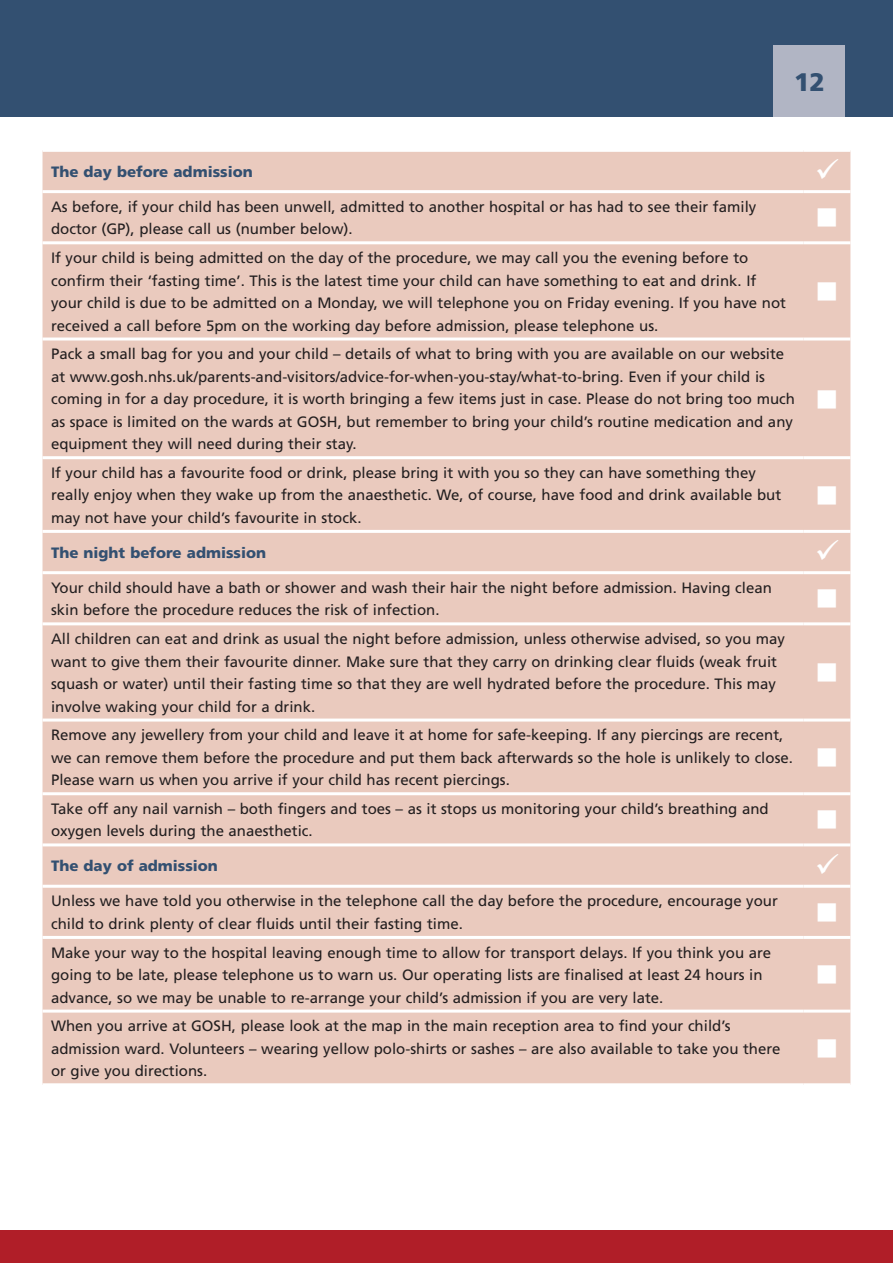
<style>
.page{position:relative;width:893px;height:1263px;background:#fff}
.page>*{position:absolute;margin:0;border:0;box-sizing:border-box;transform-origin:0 0}
.t1{font:31.5px "Wingdings";color:#fff}
.t2{font:900 25.35px "Frutiger";color:#335071}
.t3{font:15px/22.5px "Frutiger";color:#231f20}
.t4{font:900 15px "Frutiger";color:#335071}
</style>
<div class="page">
<div style="left:0;top:0;width:893px;height:117px;background:#335071"></div>
<div style="left:773px;top:45px;width:72px;height:72px;background:#b1b5c4"></div>
<div style="left:0;top:1230px;width:893px;height:33px;background:#b01e28"></div>
<div style="left:43px;top:152px;width:807px;height:931px;background:#eacabe"></div>
<hr style="left:43px;top:190px;width:761px;height:3px;background:#fff">
<hr style="left:804px;top:190px;width:46px;height:3px;background:#fff">
<hr style="left:43px;top:241px;width:761px;height:3px;background:#fff">
<hr style="left:804px;top:241px;width:46px;height:3px;background:#fff">
<hr style="left:43px;top:337px;width:761px;height:3px;background:#fff">
<hr style="left:804px;top:337px;width:46px;height:3px;background:#fff">
<hr style="left:43px;top:456px;width:761px;height:3px;background:#fff">
<hr style="left:804px;top:456px;width:46px;height:3px;background:#fff">
<hr style="left:43px;top:530px;width:761px;height:3px;background:#fff">
<hr style="left:804px;top:530px;width:46px;height:3px;background:#fff">
<hr style="left:43px;top:571px;width:761px;height:3px;background:#fff">
<hr style="left:804px;top:571px;width:46px;height:3px;background:#fff">
<hr style="left:43px;top:622px;width:761px;height:3px;background:#fff">
<hr style="left:804px;top:622px;width:46px;height:3px;background:#fff">
<hr style="left:43px;top:718px;width:761px;height:3px;background:#fff">
<hr style="left:804px;top:718px;width:46px;height:3px;background:#fff">
<hr style="left:43px;top:792px;width:761px;height:3px;background:#fff">
<hr style="left:804px;top:792px;width:46px;height:3px;background:#fff">
<hr style="left:43px;top:843px;width:761px;height:3px;background:#fff">
<hr style="left:804px;top:843px;width:46px;height:3px;background:#fff">
<hr style="left:43px;top:885px;width:761px;height:3px;background:#fff">
<hr style="left:804px;top:885px;width:46px;height:3px;background:#fff">
<hr style="left:43px;top:936px;width:761px;height:3px;background:#fff">
<hr style="left:804px;top:936px;width:46px;height:3px;background:#fff">
<hr style="left:43px;top:1009px;width:761px;height:3px;background:#fff">
<hr style="left:804px;top:1009px;width:46px;height:3px;background:#fff">
<svg style="left:817px;top:159px;width:21px;height:20px"></svg>
<svg style="left:817px;top:540px;width:21px;height:20px"></svg>
<svg style="left:817px;top:853px;width:21px;height:21px"></svg>
<h2 class="t2" style="left:794px;top:67px;width:32px">12</h2>
<p class="t4" style="left:51px;top:162px;width:203px">The day before admission</p>
<p class="t3" style="left:51px;top:195px;width:707px">As before, if your child has been unwell, admitted to another hospital or has had to see their family doctor (GP), please call us (number below).</p>
<h1 class="t1" style="left:815px;top:201px;width:20px">■</h1>
<p class="t3" style="left:51px;top:246px;width:736px">If your child is being admitted on the day of the procedure, we may call you the evening before to confirm their ‘fasting time’. This is the latest time your child can have something to eat and drink. If your child is due to be admitted on a Monday, we will telephone you on Friday evening. If you have not received a call before 5pm on the working day before admission, please telephone us.</p>
<h1 class="t1" style="left:815px;top:275px;width:20px">■</h1>
<p class="t3" style="left:51px;top:343px;width:745px">Pack a small bag for you and your child – details of what to bring with you are available on our website at www.gosh.nhs.uk/parents-and-visitors/advice-for-when-you-stay/what-to-bring. Even if your child is coming in for a day procedure, it is worth bringing a few items just in case. Please do not bring too much as space is limited on the wards at GOSH, but remember to bring your child’s routine medication and any equipment they will need during their stay.</p>
<p class="t3" style="left:51px;top:461px;width:732px">If your child has a favourite food or drink, please bring it with you so they can have something they really enjoy when they wake up from the anaesthetic. We, of course, have food and drink available but may not have your child’s favourite in stock.</p>
<h1 class="t1" style="left:815px;top:382px;width:20px">■</h1>
<h1 class="t1" style="left:815px;top:478px;width:20px">■</h1>
<p class="t4" style="left:51px;top:543px;width:217px">The night before admission</p>
<p class="t3" style="left:51px;top:576px;width:722px">Your child should have a bath or shower and wash their hair the night before admission. Having clean skin before the procedure reduces the risk of infection.</p>
<h1 class="t1" style="left:815px;top:582px;width:20px">■</h1>
<p class="t3" style="left:51px;top:627px;width:735px">All children can eat and drink as usual the night before admission, unless otherwise advised, so you may want to give them their favourite dinner. Make sure that they carry on drinking clear fluids (weak fruit squash or water) until their fasting time so that they are well hydrated before the procedure. This may involve waking your child for a drink.</p>
<h1 class="t1" style="left:815px;top:656px;width:20px">■</h1>
<p class="t3" style="left:51px;top:724px;width:743px">Remove any jewellery from your child and leave it at home for safe-keeping. If any piercings are recent, we can remove them before the procedure and put them back afterwards so the hole is unlikely to close.<br>Please warn us when you arrive if your child has recent piercings.</p>
<h1 class="t1" style="left:815px;top:741px;width:20px">■</h1>
<p class="t3" style="left:51px;top:797px;width:719px">Take off any nail varnish – both fingers and toes – as it stops us monitoring your child’s breathing and oxygen levels during the anaesthetic.</p>
<h1 class="t1" style="left:815px;top:803px;width:20px">■</h1>
<p class="t4" style="left:51px;top:857px;width:168px">The day of admission</p>
<p class="t3" style="left:51px;top:890px;width:728px">Unless we have told you otherwise in the telephone call the day before the procedure, encourage your child to drink plenty of clear fluids until their fasting time.</p>
<h1 class="t1" style="left:815px;top:896px;width:20px">■</h1>
<p class="t3" style="left:51px;top:941px;width:722px">Make your way to the hospital leaving enough time to allow for transport delays. If you think you are going to be late, please telephone us to warn us. Our operating lists are finalised at least 24 hours in advance, so we may be unable to re-arrange your child’s admission if you are very late.</p>
<h1 class="t1" style="left:815px;top:958px;width:20px">■</h1>
<p class="t3" style="left:51px;top:1015px;width:731px">When you arrive at GOSH, please look at the map in the main reception area to find your child’s admission ward. Volunteers – wearing yellow polo-shirts or sashes – are also available to take you there or give you directions.</p>
<h1 class="t1" style="left:815px;top:1032px;width:20px">■</h1>
</div>
